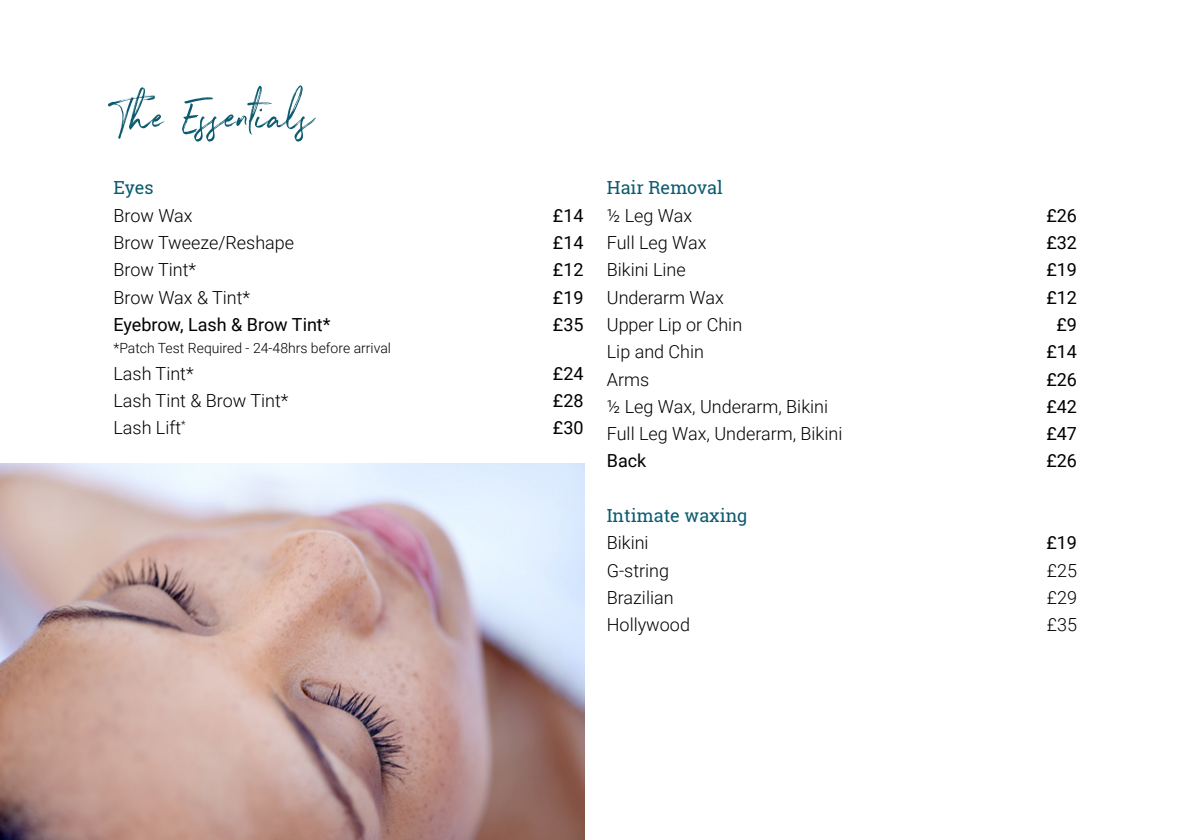
<style>
.page{position:relative;width:1191px;height:840px;background:#fff}
.page>*{position:absolute;margin:0;border:0;box-sizing:border-box;transform-origin:0 0}
.t1{font:300 18px "Roboto";color:#000}
.t2{font:18px "Roboto";color:#000}
.t3{font:18px "Roboto Slab";color:#0b5b70}
.t4{font:300 14px "Roboto";color:#000}
</style>
<div class="page">
<img style="left:0;top:463px;width:584px;height:376px">
<svg style="left:108px;top:85px;width:208px;height:57px"></svg>
<p class="t3" style="left:113px;top:175px;width:42px">Eyes</p>
<p class="t1" style="left:113px;top:203px;width:81px">Brow Wax</p>
<p class="t2" style="left:553px;top:203px;width:32px">£14</p>
<p class="t1" style="left:113px;top:230px;width:182px">Brow Tweeze/Reshape</p>
<p class="t2" style="left:553px;top:230px;width:32px">£14</p>
<p class="t1" style="left:113px;top:257px;width:84px">Brow Tint*</p>
<p class="t2" style="left:553px;top:257px;width:32px">£12</p>
<p class="t1" style="left:113px;top:284px;width:138px">Brow Wax &amp; Tint*</p>
<p class="t2" style="left:553px;top:284px;width:32px">£19</p>
<p class="t2" style="left:113px;top:312px;width:219px">Eyebrow, Lash &amp; Brow Tint*</p>
<p class="t2" style="left:553px;top:312px;width:32px">£35</p>
<p class="t4" style="left:113px;top:337px;width:279px">*Patch Test Required - 24-48hrs before arrival</p>
<p class="t1" style="left:113px;top:360px;width:82px">Lash Tint*</p>
<p class="t2" style="left:553px;top:360px;width:32px">£24</p>
<p class="t1" style="left:113px;top:388px;width:177px">Lash Tint &amp; Brow Tint*</p>
<p class="t2" style="left:553px;top:388px;width:32px">£28</p>
<p class="t1" style="left:113px;top:415px;width:74px">Lash Lift<sup>*</sup></p>
<p class="t2" style="left:553px;top:415px;width:32px">£30</p>
<p class="t3" style="left:607px;top:175px;width:117px">Hair Removal</p>
<p class="t1" style="left:607px;top:203px;width:87px">½ Leg Wax</p>
<p class="t2" style="left:1046px;top:203px;width:32px">£26</p>
<p class="t1" style="left:607px;top:230px;width:101px">Full Leg Wax</p>
<p class="t2" style="left:1046px;top:230px;width:32px">£32</p>
<p class="t1" style="left:607px;top:257px;width:80px">Bikini Line</p>
<p class="t2" style="left:1046px;top:257px;width:32px">£19</p>
<p class="t1" style="left:607px;top:284px;width:118px">Underarm Wax</p>
<p class="t2" style="left:1046px;top:284px;width:32px">£12</p>
<p class="t1" style="left:607px;top:312px;width:137px">Upper Lip or Chin</p>
<p class="t2" style="left:1056px;top:312px;width:22px">£9</p>
<p class="t1" style="left:607px;top:339px;width:99px">Lip and Chin</p>
<p class="t2" style="left:1046px;top:339px;width:32px">£14</p>
<p class="t1" style="left:607px;top:366px;width:44px">Arms</p>
<p class="t2" style="left:1046px;top:366px;width:32px">£26</p>
<p class="t1" style="left:607px;top:393px;width:223px">½ Leg Wax, Underarm, Bikini</p>
<p class="t2" style="left:1046px;top:393px;width:32px">£42</p>
<p class="t1" style="left:607px;top:421px;width:237px">Full Leg Wax, Underarm, Bikini</p>
<p class="t2" style="left:1046px;top:421px;width:32px">£47</p>
<p class="t2" style="left:607px;top:448px;width:41px">Back</p>
<p class="t2" style="left:1046px;top:448px;width:32px">£26</p>
<p class="t3" style="left:607px;top:503px;width:142px">Intimate waxing</p>
<p class="t1" style="left:607px;top:530px;width:43px">Bikini</p>
<p class="t2" style="left:1046px;top:530px;width:32px">£19</p>
<p class="t1" style="left:607px;top:557px;width:64px">G-string</p>
<p class="t1" style="left:1046px;top:557px;width:32px">£25</p>
<p class="t1" style="left:607px;top:584px;width:68px">Brazilian</p>
<p class="t1" style="left:1046px;top:584px;width:32px">£29</p>
<p class="t1" style="left:607px;top:612px;width:85px">Hollywood</p>
<p class="t1" style="left:1046px;top:612px;width:32px">£35</p>
</div>
